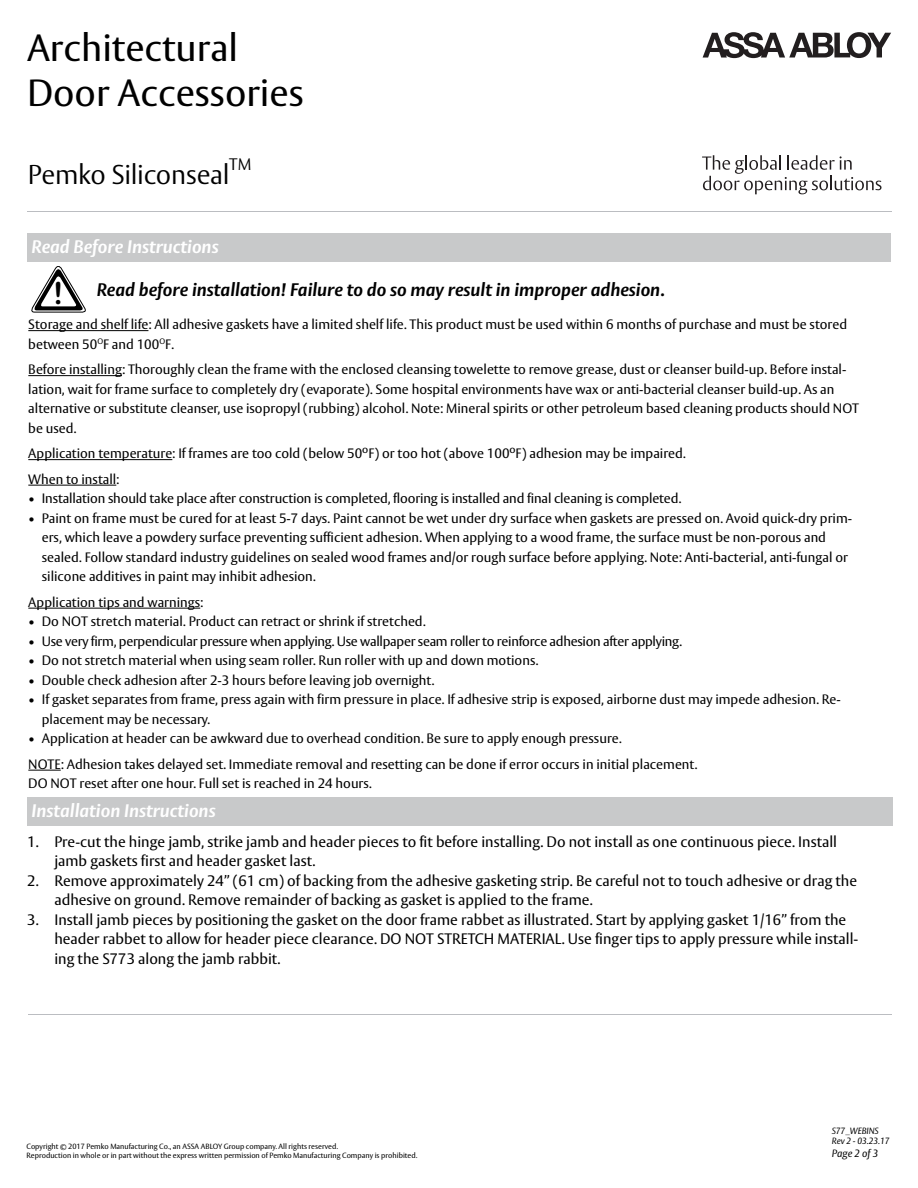
<style>
.page{position:relative;width:918px;height:1188px;background:#fff}
.page>*{position:absolute;margin:0;border:0;box-sizing:border-box;transform-origin:0 0}
.t1{font:37.5px/45px "ASSA Vesta";color:#000}
.t2{font:30.75px "Arial Rounded MT Bold";color:#000}
.t3{font:300 27px "ASSA Vesta";letter-spacing:-.01em;color:#000}
.t4{font:italic 700 18px "ASSA Vesta";color:#000}
.t5{font:italic 700 18px "ASSA Vesta";color:#fff}
.t6{font:300 16.5px "ASSA Vesta";color:#000}
.t7{font:15px/19.5px "ASSA Vesta";color:#000}
.t8{font:13.5px/19.5px "ASSA Vesta";color:#000}
.t9{font:13.5px "ASSA Vesta";letter-spacing:-.02em;color:#000}
.t10{font:italic 10.5px "ASSA Vesta";color:#000}
.t11{font:italic 9px/10.8px "ASSA Vesta";color:#000}
.t12{font:7.5px/9px "ASSA Vesta";color:#000}
</style>
<div class="page">
<svg style="left:703px;top:32px;width:188px;height:26px"></svg>
<svg style="left:702px;top:155px;width:180px;height:39px"></svg>
<hr style="left:27px;top:211px;width:864px;height:1px;background:#bbbdc1">
<hr style="left:28px;top:1014px;width:864px;height:1px;background:#bbbdc1">
<div style="left:27px;top:234px;width:864px;height:28px;background:#c8c9ca"></div>
<div style="left:27px;top:798px;width:865px;height:28px;background:#c8c9ca"></div>
<svg style="left:32px;top:266px;width:54px;height:46px"></svg>
<hr style="left:28px;top:330px;width:120px;height:1px;background:#000">
<hr style="left:28px;top:375px;width:94px;height:1px;background:#000">
<hr style="left:28px;top:459px;width:144px;height:1px;background:#000">
<hr style="left:28px;top:485px;width:88px;height:1px;background:#000">
<hr style="left:28px;top:608px;width:172px;height:1px;background:#000">
<hr style="left:28px;top:770px;width:33px;height:1px;background:#000">
<h1 class="t1" style="left:27px;top:27px;width:278px">Architectural<br>Door Accessories</h1>
<h3 class="t3" style="left:28px;top:158px;width:203px">Pemko Siliconseal</h3>
<p class="t6" style="left:229px;top:154px;width:24px">TM</p>
<h3 class="t5" style="left:32px;top:236px;width:189px">Read Before Instructions</h3>
<h2 class="t2" style="left:53px;top:275px;width:12px">!</h2>
<p class="t8" style="left:28px;top:315px;width:820px">Storage and shelf life: All adhesive gaskets have a limited shelf life. This product must be used within 6 months of purchase and must be stored between 50<sup>O</sup>F and 100<sup>O</sup>F.</p>
<p class="t8" style="left:28px;top:360px;width:832px">Before installing: Thoroughly clean the frame with the enclosed cleansing towelette to remove grease, dust or cleanser build-up. Before instal&shy;lation, wait for frame surface to completely dry (evaporate). Some hospital environments have wax or anti-bacterial cleanser build-up. As an alternative or substitute cleanser, use isopropyl (rubbing) alcohol. Note: Mineral spirits or other petroleum based cleaning products should NOT be used.</p>
<p class="t8" style="left:28px;top:441px;width:659px;line-height:25.5px">Application temperature: If frames are too cold (below 50ºF) or too hot (above 100ºF) adhesion may be impaired.<br>When to install:</p>
<p class="t8" style="left:28px;top:489px;width:654px">• Installation should take place after construction is completed, flooring is installed and final cleaning is completed.</p>
<p class="t8" style="left:42px;top:509px;width:812px;text-indent:-14px">• Paint on frame must be cured for at least 5-7 days. Paint cannot be wet under dry surface when gaskets are pressed on. Avoid quick-dry prim&shy;ers, which leave a powdery surface preventing sufficient adhesion. When applying to a wood frame, the surface must be non-porous and sealed. Follow standard industry guidelines on sealed wood frames and/or rough surface before applying. Note: Anti-bacterial, anti-fungal or silicone additives in paint may inhibit adhesion.</p>
<p class="t8" style="left:28px;top:593px;width:177px">Application tips and warnings:</p>
<p class="t8" style="left:28px;top:612px;width:399px">• Do NOT stretch material. Product can retract or shrink if stretched.</p>
<p class="t9" style="left:28px;top:633px;width:655px">• Use very firm, perpendicular pressure when applying. Use wallpaper seam roller to reinforce adhesion after applying.</p>
<p class="t8" style="left:28px;top:651px;width:512px">• Do not stretch material when using seam roller. Run roller with up and down motions.</p>
<p class="t8" style="left:28px;top:671px;width:408px">• Double check adhesion after 2-3 hours before leaving job overnight.</p>
<p class="t8" style="left:42px;top:690px;width:801px;text-indent:-14px">• If gasket separates from frame, press again with firm pressure in place. If adhesive strip is exposed, airborne dust may impede adhesion. Re&shy;placement may be necessary.</p>
<p class="t8" style="left:28px;top:726px;width:670px;line-height:25.5px">• Application at header can be awkward due to overhead condition. Be sure to apply enough pressure.<br>NOTE: Adhesion takes delayed set. Immediate removal and resetting can be done if error occurs in initial placement.</p>
<p class="t8" style="left:28px;top:774px;width:345px">DO NOT reset after one hour. Full set is reached in 24 hours.</p>
<h3 class="t4" style="left:97px;top:279px;width:570px">Read before installation! Failure to do so may result in improper adhesion.</h3>
<h3 class="t5" style="left:32px;top:800px;width:186px">Installation Instructions</h3>
<p class="t7" style="left:54px;top:833px;width:784px;text-indent:-27px">1. Pre-cut the hinge jamb, strike jamb and header pieces to fit before installing. Do not install as one continuous piece. Install jamb gaskets first and header gasket last.</p>
<p class="t7" style="left:54px;top:872px;width:804px;text-indent:-27px">2. Remove approximately 24” (61 cm) of backing from the adhesive gasketing strip. Be careful not to touch adhesive or drag the adhesive on ground. Remove remainder of backing as gasket is applied to the frame.</p>
<p class="t7" style="left:54px;top:911px;width:806px;text-indent:-27px">3. Install jamb pieces by positioning the gasket on the door frame rabbet as illustrated. Start by applying gasket 1/16” from the header rabbet to allow for header piece clearance. DO NOT STRETCH MATERIAL. Use finger tips to apply pressure while install&shy;ing the S773 along the jamb rabbit.</p>
<p class="t12" style="left:27px;top:1143px;width:392px">Copyright © 2017 Pemko Manufacturing Co., an ASSA ABLOY Group company. All rights reserved.<br>Reproduction in whole or in part without the express written permission of Pemko Manufacturing Company is prohibited.</p>
<p class="t11" style="left:832px;top:1126px;width:59px">S77_WEBINS<br>Rev 2 - 03.23.17</p>
<p class="t10" style="left:832px;top:1147px;width:48px">Page 2 of 3</p>
</div>
